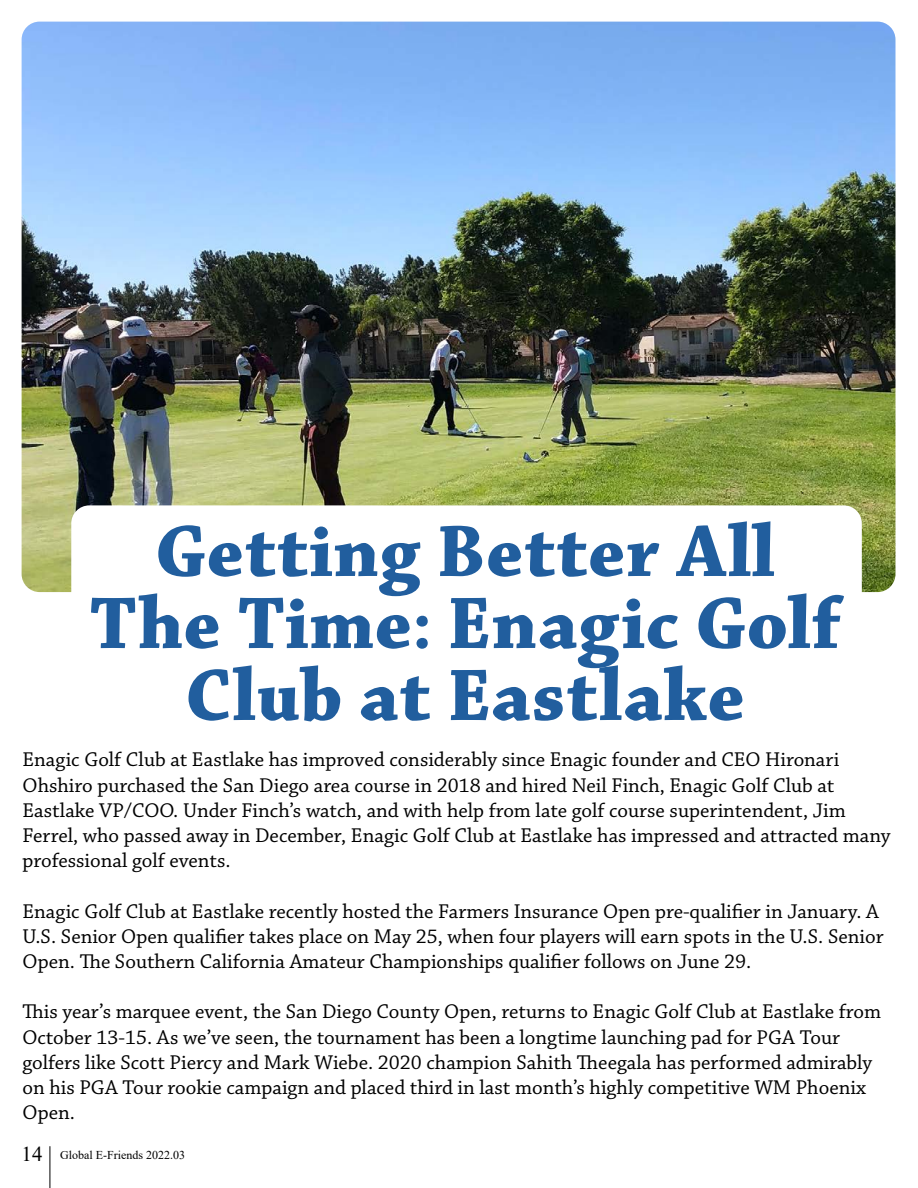
<style>
.page{position:relative;width:918px;height:1188px;background:#fff}
.page>*{position:absolute;margin:0;border:0;box-sizing:border-box;transform-origin:0 0}
.t1{font:78px/72px "Chaparral Pro Bold Disp";letter-spacing:.02em;color:#215e9e;text-align:center}
.t2{font:21px/25.2px "Chaparral Pro";color:#000}
.t3{font:12px "Times New Roman";color:#000}
.s1{font-size:21px}
</style>
<div class="page">
<hr style="left:49px;top:1146px;width:1px;height:42px;background:#000">
<img style="left:22px;top:22px;width:874px;height:570px">
<div style="left:71px;top:505px;width:791px;height:225px;background:#fff;border-radius:18px"></div>
<h1 class="t1" style="left:90px;top:519px;width:752px">Getting Better All<br>The Time: Enagic Golf<br>Club at Eastlake</h1>
<p class="t2" style="left:22px;top:748px;width:870px">Enagic Golf Club at Eastlake has improved considerably since Enagic founder and CEO Hironari Ohshiro purchased the San Diego area course in 2018 and hired Neil Finch, Enagic Golf Club at Eastlake VP/COO. Under Finch’s watch, and with help from late golf course superintendent, Jim Ferrel, who passed away in December, Enagic Golf Club at Eastlake has impressed and attracted many professional golf events.</p>
<p class="t2" style="left:22px;top:899px;width:863px">Enagic Golf Club at Eastlake recently hosted the Farmers Insurance Open pre-qualifier in January. A<br>U.S. Senior Open qualifier takes place on May 25, when four players will earn spots in the U.S. Senior<br>Open. The Southern California Amateur Championships qualifier follows on June 29.</p>
<p class="t2" style="left:22px;top:1000px;width:860px">This year’s marquee event, the San Diego County Open, returns to Enagic Golf Club at Eastlake from October 13-15. As we’ve seen, the tournament has been a longtime launching pad for PGA Tour golfers like Scott Piercy and Mark Wiebe. 2020 champion Sahith Theegala has performed admirably on his PGA Tour rookie campaign and placed third in last month’s highly competitive WM Phoenix Open.</p>
<p class="t3" style="left:22px;top:1146px;width:165px"><span class="s1">14</span> Global E-Friends 2022.03</p>
</div>
